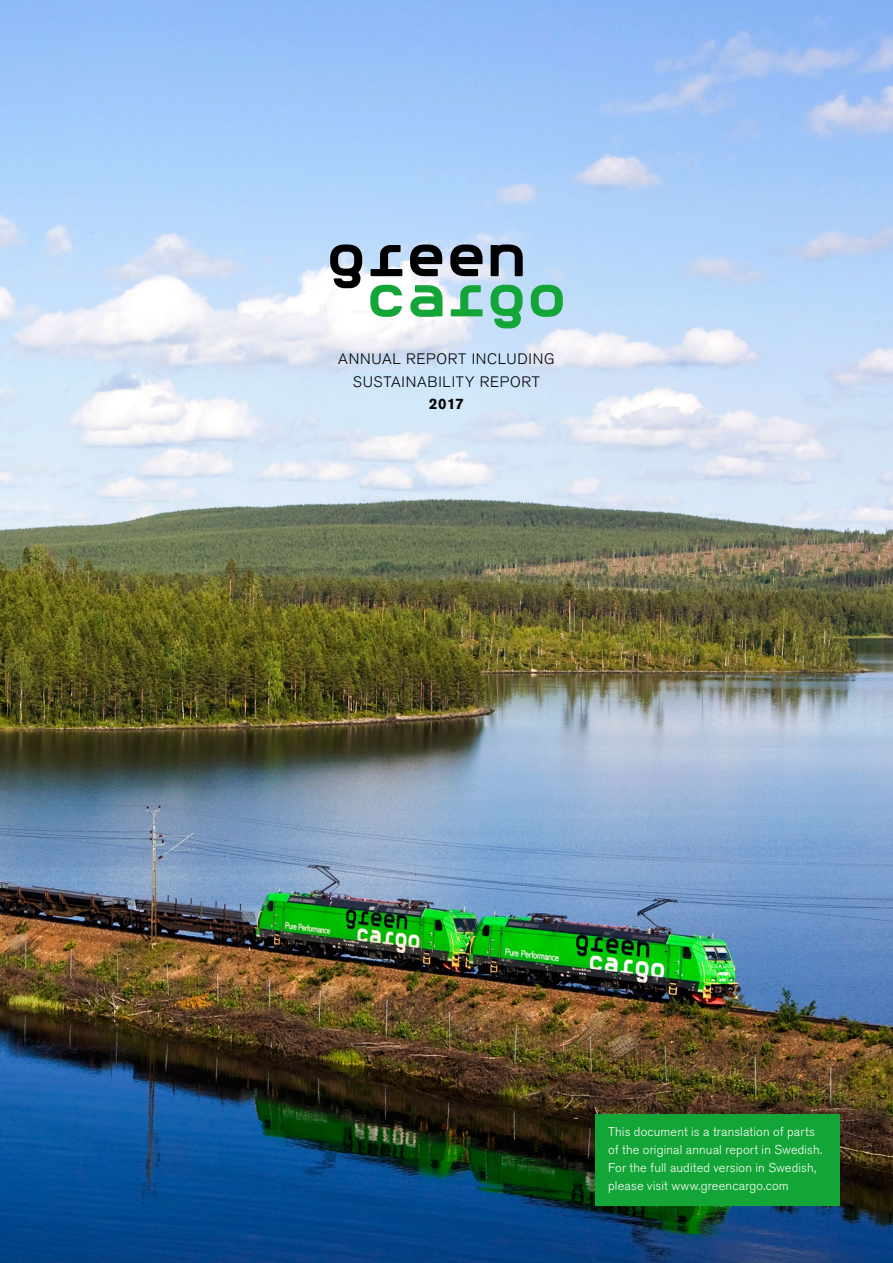
<style>
.page{position:relative;width:893px;height:1263px;background:#fff}
.page>*{position:absolute;margin:0;border:0;box-sizing:border-box;transform-origin:0 0}
.t1{font:300 15px/22.5px "Akzidenz Grotesk BE";letter-spacing:.045em;color:#000;text-align:center}
.t2{font:700 15px "Akzidenz Grotesk BE";color:#000}
.t3{font:300 12.75px/18px "Akzidenz Grotesk BE";letter-spacing:.01em;color:#fff}
</style>
<div class="page">
<img style="left:0;top:0;width:893px;height:1263px">
<svg style="left:330px;top:244px;width:32px;height:44px"></svg>
<svg style="left:371px;top:245px;width:31px;height:31px"></svg>
<svg style="left:410px;top:244px;width:32px;height:32px"></svg>
<svg style="left:450px;top:244px;width:33px;height:32px"></svg>
<svg style="left:491px;top:244px;width:32px;height:32px"></svg>
<svg style="left:370px;top:285px;width:32px;height:32px"></svg>
<svg style="left:410px;top:285px;width:32px;height:32px"></svg>
<svg style="left:451px;top:285px;width:32px;height:31px"></svg>
<svg style="left:491px;top:285px;width:32px;height:43px"></svg>
<svg style="left:531px;top:285px;width:32px;height:32px"></svg>
<div style="left:595px;top:1114px;width:244px;height:91px;background:#13a538"></div>
<p class="t1" style="left:338px;top:348px;width:218px">ANNUAL REPORT INCLUDING<br>SUSTAINABILITY REPORT</p>
<p class="t2" style="left:429px;top:395px;width:36px">2017</p>
<p class="t3" style="left:608px;top:1123px;width:216px">This document is a translation of parts of the original annual report in Swedish.<br>For the full audited version in Swedish, please visit www.greencargo.com</p>
</div>
